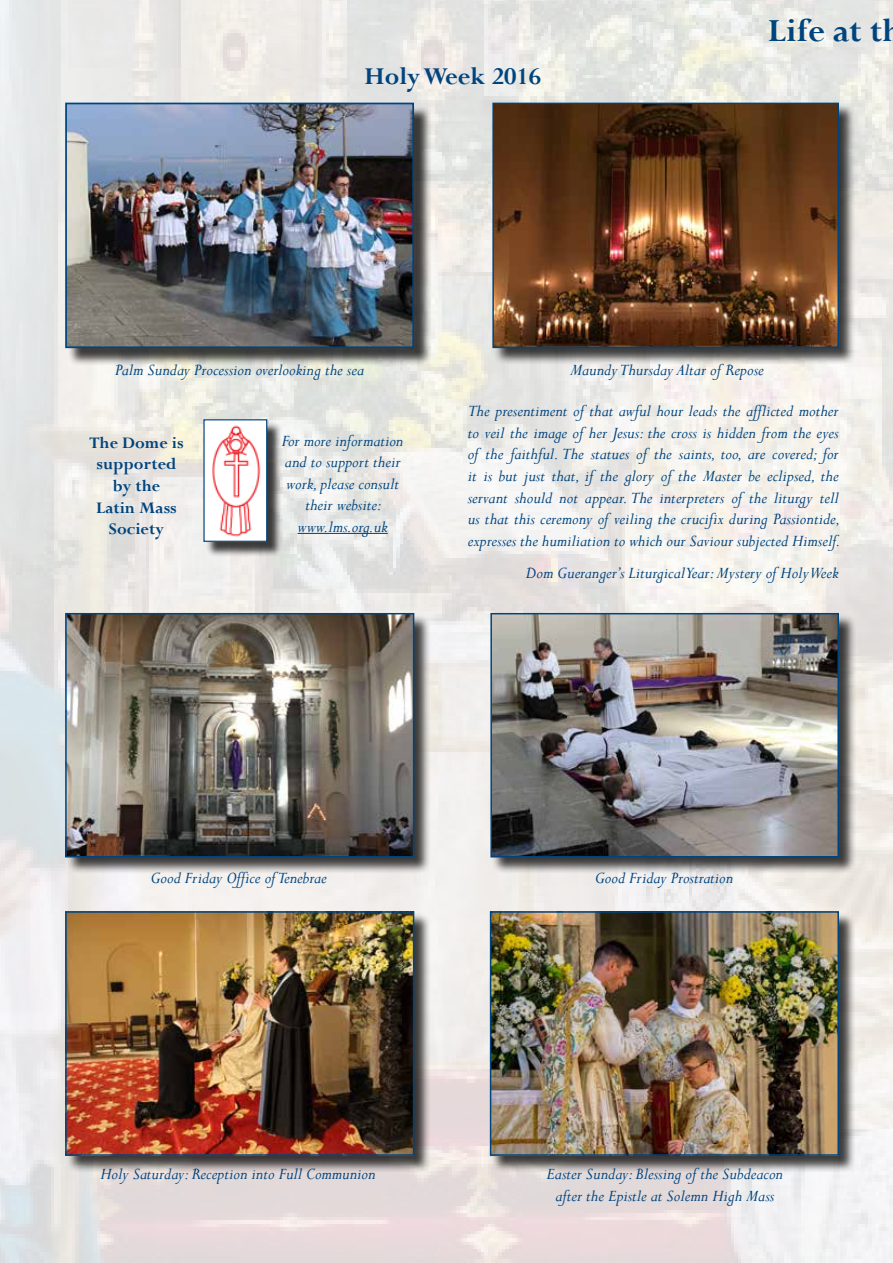
<style>
.page{position:relative;width:893px;height:1263px;background:#fff}
.page>*{position:absolute;margin:0;border:0;box-sizing:border-box;transform-origin:0 0}
.t1{font:700 36px "Perpetua";color:#00447e}
.t2{font:700 27px "Perpetua";color:#00447e}
.t3{font:italic 18px/21.6px "Perpetua";color:#00447e;text-align:center}
.t4{font:700 18px/21.6px "Perpetua";color:#00447e;text-align:center}
</style>
<div class="page">
<img style="left:0;top:0;width:893px;height:1263px">
<div style="left:68px;top:105px;width:364px;height:261px;background:#000;opacity:.75"></div>
<img style="left:68px;top:106px;width:343px;height:239px">
<div style="left:65px;top:103px;width:349px;height:245px;border:2px solid #00447e"></div>
<div style="left:491px;top:614px;width:365px;height:260px;background:#000;opacity:.75"></div>
<img style="left:493px;top:616px;width:343px;height:238px">
<div style="left:490px;top:613px;width:349px;height:244px;border:2px solid #00447e"></div>
<div style="left:66px;top:614px;width:366px;height:260px;background:#000;opacity:.75"></div>
<img style="left:68px;top:616px;width:343px;height:238px">
<div style="left:65px;top:613px;width:349px;height:244px;border:2px solid #00447e"></div>
<div style="left:205px;top:421px;width:77px;height:136px;background:#000;opacity:.75"></div>
<img style="left:205px;top:421px;width:60px;height:119px">
<div style="left:203px;top:419px;width:64px;height:123px;border:1px solid #00447e"></div>
<hr style="left:298px;top:533px;width:90px;height:1px;background:#00447e">
<div style="left:493px;top:103px;width:363px;height:262px;background:#000;opacity:.75"></div>
<img style="left:495px;top:106px;width:341px;height:239px">
<div style="left:492px;top:103px;width:347px;height:245px;border:2px solid #00447e"></div>
<div style="left:491px;top:912px;width:365px;height:261px;background:#000;opacity:.75"></div>
<img style="left:493px;top:914px;width:343px;height:239px">
<div style="left:490px;top:911px;width:349px;height:245px;border:2px solid #00447e"></div>
<div style="left:66px;top:912px;width:366px;height:261px;background:#000;opacity:.75"></div>
<img style="left:68px;top:914px;width:343px;height:239px">
<div style="left:65px;top:911px;width:349px;height:245px;border:2px solid #00447e"></div>
<h2 class="t2" style="left:364px;top:60px;width:179px">Holy Week 2016</h2>
<h1 class="t1" style="left:768px;top:8px;width:136px">Life at th</h1>
<p class="t3" style="left:115px;top:358px;width:250px">Palm Sunday Procession overlooking the sea</p>
<p class="t3" style="left:570px;top:358px;width:195px">Maundy Thursday Altar of Repose</p>
<p class="t4" style="left:89px;top:431px;width:96px">The Dome is supported by the<br>Latin Mass<br>Society</p>
<p class="t3" style="left:282px;top:429px;width:123px">For more information and to support their work, please consult their website: www.lms.org.uk</p>
<p class="t3" style="left:468px;top:400px;width:374px;text-align:justify">The presentiment of that awful hour leads the afflicted mother to veil the image of her Jesus: the cross is hidden from the eyes of the faithful. The statues of the saints, too, are covered; for it is but just that, if the glory of the Master be eclipsed, the servant should not appear. The interpreters of the liturgy tell us that this ceremony of veiling the crucifix during Passiontide, expresses the humiliation to which our Saviour subjected Himself.</p>
<p class="t3" style="left:526px;top:562px;width:314px">Dom Gueranger’s Liturgical Year: Mystery of Holy Week</p>
<p class="t3" style="left:151px;top:866px;width:177px">Good Friday Office of Tenebrae</p>
<p class="t3" style="left:100px;top:1163px;width:277px">Holy Saturday: Reception into Full Communion</p>
<p class="t3" style="left:595px;top:866px;width:140px">Good Friday Prostration</p>
<p class="t3" style="left:547px;top:1163px;width:238px">Easter Sunday: Blessing of the Subdeacon after the Epistle at Solemn High Mass</p>
</div>
